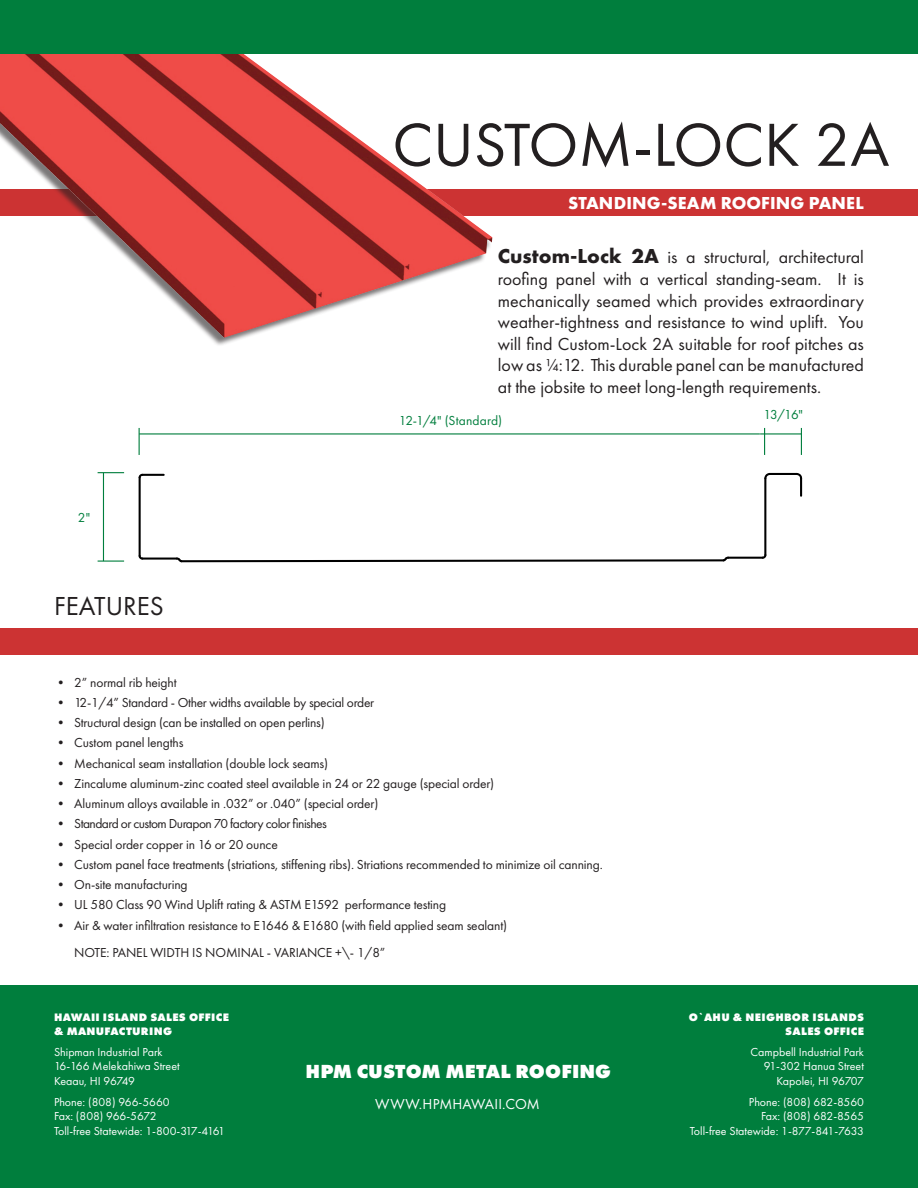
<style>
.page{position:relative;width:918px;height:1188px;background:#fff}
.page>*{position:absolute;margin:0;border:0;box-sizing:border-box;transform-origin:0 0}
.t1{font:63px "Futura PT";color:#231f20}
.t2{font:27px "Futura PT";color:#231f20}
.t3{font:800 19.65px "Futura PT";color:#fff}
.t4{font:18px/21.6px "Futura PT";color:#231f20;text-align:justify}
.t5{font:700 18px "Futura PT";letter-spacing:.01em;color:#fff}
.t6{font:15px "Futura PT";letter-spacing:.005em;color:#fff}
.t7{font:13.5px/27px "Futura PT";letter-spacing:-.01em;color:#231f20}
.t8{font:13.5px "Futura PT";letter-spacing:-.04em;color:#231f20}
.t9{font:13.5px "Futura PT";letter-spacing:.01em;color:#007e3d}
.t10{font:12px "Futura PT";color:#fff}
.t11{font:12px "Futura PT";letter-spacing:-.025em;color:#fff}
.t12{font:800 11.25px/13.5px "Futura PT";letter-spacing:.025em;color:#fff;text-align:right}
.s1{font-weight:700;font-size:21px}
</style>
<div class="page">
<div style="left:0;top:189px;width:918px;height:27px;background:#c33"></div>
<img style="left:0;top:54px;width:492px;height:284px">
<div style="left:0;top:628px;width:918px;height:27px;background:#c33"></div>
<hr style="left:103px;top:473px;width:1px;height:88px;background:#007e3d">
<svg style="left:98px;top:472px;width:26px;height:1px"></svg>
<svg style="left:98px;top:561px;width:26px;height:1px"></svg>
<hr style="left:760px;top:433px;width:41px;height:2px;background:#007e3d">
<svg style="left:801px;top:428px;width:1px;height:27px"></svg>
<svg style="left:764px;top:428px;width:1px;height:27px"></svg>
<hr style="left:139px;top:433px;width:621px;height:2px;background:#007e3d">
<svg style="left:139px;top:428px;width:1px;height:27px"></svg>
<div style="left:0;top:986px;width:918px;height:202px;background:#007e3d"></div>
<div style="left:0;top:0;width:918px;height:54px;background:#007e3d"></div>
<svg style="left:139px;top:473px;width:37px;height:87px"></svg>
<svg style="left:176px;top:473px;width:626px;height:89px"></svg>
<svg style="left:139px;top:554px;width:6px;height:6px"></svg>
<svg style="left:139px;top:473px;width:6px;height:7px"></svg>
<p class="t1" style="left:392px;top:107px;width:499px">CUSTOM-LOCK 2A</p>
<p class="t5" style="left:568px;top:191px;width:297px">STANDING-SEAM ROOFING PANEL</p>
<p class="t4" style="left:498px;top:246px;width:368px"><span class="s1">Custom-Lock 2A</span> is a structural, architectural roofing panel with a vertical standing-seam. It is mechanically seamed which provides extraordinary weather-tightness and resistance to wind uplift. You will find Custom-Lock 2A suitable for roof pitches as low as ¼:12. This durable panel can be manufactured at the jobsite to meet long-length requirements.</p>
<p class="t9" style="left:78px;top:509px;width:14px">2"</p>
<p class="t2" style="left:54px;top:590px;width:111px">FEATURES</p>
<p class="t9" style="left:399px;top:412px;width:105px">12-1/4" (Standard)</p>
<p class="t7" style="left:54px;top:669px;width:124px">• 2” normal rib height</p>
<p class="t7" style="left:54px;top:689px;width:322px">• 12-1/4” Standard - Other widths available by special order</p>
<p class="t7" style="left:54px;top:709px;width:272px">• Structural design (can be installed on open perlins)</p>
<p class="t7" style="left:54px;top:729px;width:131px">• Custom panel lengths</p>
<p class="t7" style="left:54px;top:750px;width:276px">• Mechanical seam installation (double lock seams)</p>
<p class="t7" style="left:54px;top:770px;width:442px">• Zincalume aluminum-zinc coated steel available in 24 or 22 gauge (special order)</p>
<p class="t7" style="left:54px;top:790px;width:326px">• Aluminum alloys available in .032” or .040” (special order)</p>
<p class="t8" style="left:54px;top:816px;width:274px">• Standard or custom Durapon 70 factory color finishes</p>
<p class="t7" style="left:54px;top:831px;width:225px">• Special order copper in 16 or 20 ounce</p>
<p class="t7" style="left:54px;top:851px;width:550px">• Custom panel face treatments (striations, stiffening ribs). Striations recommended to minimize oil canning.</p>
<p class="t7" style="left:54px;top:871px;width:135px">• On-site manufacturing</p>
<p class="t7" style="left:54px;top:891px;width:394px">• UL 580 Class 90 Wind Uplift rating &amp; ASTM E1592 performance testing</p>
<p class="t7" style="left:74px;top:912px;width:434px;text-indent:-20px">• Air &amp; water infiltration resistance to E1646 &amp; E1680 (with field applied seam sealant)<br>NOTE: PANEL WIDTH IS NOMINAL - VARIANCE +\- 1/8”</p>
<p class="t12" style="left:54px;top:1011px;width:177px">HAWAII ISLAND SALES OFFICE</p>
<p class="t12" style="left:54px;top:1024px;width:120px">&amp; MANUFACTURING</p>
<p class="t10" style="left:54px;top:1045px;width:110px">Shipman Industrial Park</p>
<p class="t10" style="left:54px;top:1059px;width:127px">16-166 Melekahiwa Street</p>
<p class="t11" style="left:54px;top:1074px;width:83px">Keaau, HI 96749</p>
<p class="t10" style="left:54px;top:1095px;width:117px">Phone: (808) 966-5660</p>
<p class="t10" style="left:54px;top:1109px;width:104px">Fax: (808) 966-5672</p>
<p class="t10" style="left:54px;top:1124px;width:173px">Toll-free Statewide: 1-800-317-4161</p>
<p class="t3" style="left:306px;top:1058px;width:307px">HPM CUSTOM METAL ROOFING</p>
<p class="t6" style="left:375px;top:1095px;width:166px">WWW.HPMHAWAII.COM</p>
<p class="t9" style="left:763px;top:407px;width:41px">13/16"</p>
<p class="t12" style="left:689px;top:1011px;width:177px">O`AHU &amp; NEIGHBOR ISLANDS<br>SALES OFFICE</p>
<p class="t10" style="left:750px;top:1045px;width:115px">Campbell Industrial Park</p>
<p class="t10" style="left:764px;top:1059px;width:102px">91-302 Hanua Street</p>
<p class="t10" style="left:777px;top:1074px;width:89px">Kapolei, HI 96707</p>
<p class="t10" style="left:749px;top:1095px;width:117px">Phone: (808) 682-8560</p>
<p class="t10" style="left:761px;top:1109px;width:104px">Fax: (808) 682-8565</p>
<p class="t10" style="left:690px;top:1124px;width:176px">Toll-free Statewide: 1-877-841-7633</p>
</div>
